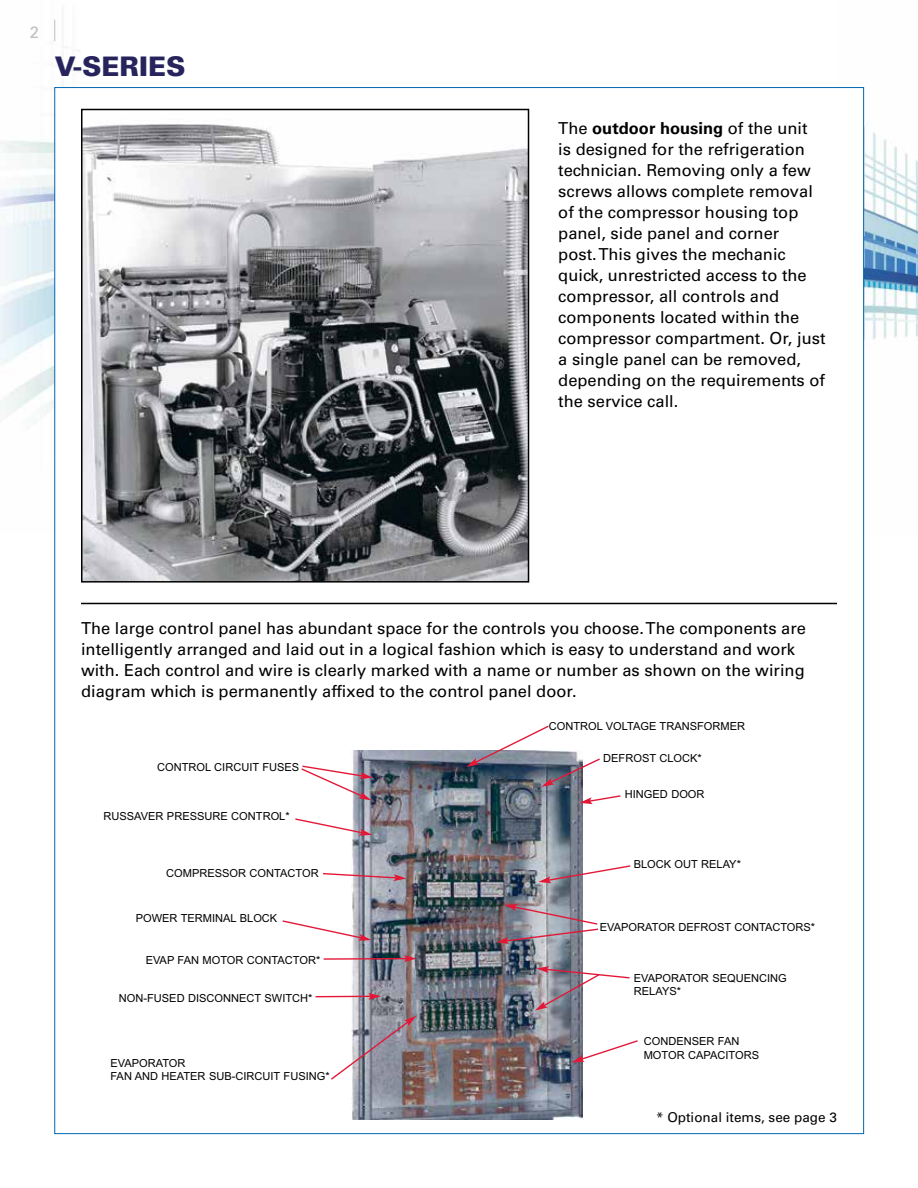
<style>
.page{position:relative;width:918px;height:1188px;background:#fff}
.page>*{position:absolute;margin:0;border:0;box-sizing:border-box;transform-origin:0 0}
.t1{font:900 27px "Univers";color:#27235c}
.t2{font:16.5px/21px "Univers";color:#000}
.t3{font:16.5px "Univers";color:#bcbec0}
.t4{font:13.5px "Univers";color:#000}
.t5{font:11.1px/13.4px "Arial";color:#000}
.s1{font-weight:700}
</style>
<div class="page">
<img style="left:864px;top:87px;width:54px;height:447px">
<div style="left:54px;top:87px;width:810px;height:1047px;background:#fff;border:1px solid #0067b1"></div>
<svg style="left:54px;top:20px;width:1px;height:21px"></svg>
<img style="left:352px;top:751px;width:230px;height:368px">
<img style="left:84px;top:124px;width:442px;height:456px">
<div style="left:81px;top:109px;width:448px;height:474px;border:2px solid #000"></div>
<hr style="left:81px;top:603px;width:756px;height:1px;background:#000">
<svg style="left:301px;top:765px;width:72px;height:35px"></svg>
<svg style="left:295px;top:817px;width:77px;height:19px"></svg>
<svg style="left:323px;top:872px;width:83px;height:9px"></svg>
<svg style="left:282px;top:919px;width:90px;height:22px"></svg>
<svg style="left:323px;top:955px;width:94px;height:7px"></svg>
<svg style="left:315px;top:993px;width:66px;height:7px"></svg>
<svg style="left:331px;top:1016px;width:86px;height:65px"></svg>
<svg style="left:466px;top:725px;width:134px;height:62px"></svg>
<svg style="left:579px;top:794px;width:42px;height:10px"></svg>
<svg style="left:538px;top:864px;width:93px;height:19px"></svg>
<img style="left:496px;top:904px;width:103px;height:40px">
<svg style="left:535px;top:966px;width:95px;height:45px"></svg>
<svg style="left:571px;top:1039px;width:67px;height:24px"></svg>
<p class="t3" style="left:30px;top:23px;width:11px">2</p>
<h1 class="t1" style="left:55px;top:49px;width:132px">V-SERIES</h1>
<p class="t2" style="left:558px;top:118px;width:269px">The <span class="s1">outdoor housing</span> of the unit<br>is designed for the refrigeration technician. Removing only a few screws allows complete removal of the compressor housing top panel, side panel and corner<br>post. This gives the mechanic quick, unrestricted access to the compressor, all controls and components located within the compressor compartment. Or, just a single panel can be removed, depending on the requirements of the service call.</p>
<p class="t2" style="left:81px;top:617px;width:727px">The large control panel has abundant space for the controls you choose. The components are intelligently arranged and laid out in a logical fashion which is easy to understand and work with. Each control and wire is clearly marked with a name or number as shown on the wiring diagram which is permanently affixed to the control panel door.</p>
<p class="t5" style="left:157px;top:760px;width:144px">CONTROL CIRCUIT FUSES</p>
<p class="t5" style="left:104px;top:810px;width:188px">RUSSAVER PRESSURE CONTROL*</p>
<p class="t5" style="left:166px;top:867px;width:154px">COMPRESSOR CONTACTOR</p>
<p class="t5" style="left:136px;top:911px;width:143px">POWER TERMINAL BLOCK</p>
<p class="t5" style="left:146px;top:953px;width:176px">EVAP FAN MOTOR CONTACTOR*</p>
<p class="t5" style="left:119px;top:991px;width:195px">NON-FUSED DISCONNECT SWITCH*</p>
<p class="t5" style="left:110px;top:1057px;width:221px">EVAPORATOR<br>FAN AND HEATER SUB-CIRCUIT FUSING*</p>
<p class="t5" style="left:549px;top:719px;width:198px">CONTROL VOLTAGE TRANSFORMER</p>
<p class="t5" style="left:603px;top:752px;width:100px">DEFROST CLOCK*</p>
<p class="t5" style="left:625px;top:788px;width:81px">HINGED DOOR</p>
<p class="t5" style="left:634px;top:858px;width:109px">BLOCK OUT RELAY*</p>
<p class="t5" style="left:600px;top:920px;width:217px">EVAPORATOR DEFROST CONTACTORS*</p>
<p class="t5" style="left:634px;top:971px;width:154px">EVAPORATOR SEQUENCING<br>RELAYS*</p>
<p class="t5" style="left:644px;top:1035px;width:117px">CONDENSER FAN<br>MOTOR CAPACITORS</p>
<p class="t4" style="left:656px;top:1109px;width:182px">* Optional items, see page 3</p>
</div>
